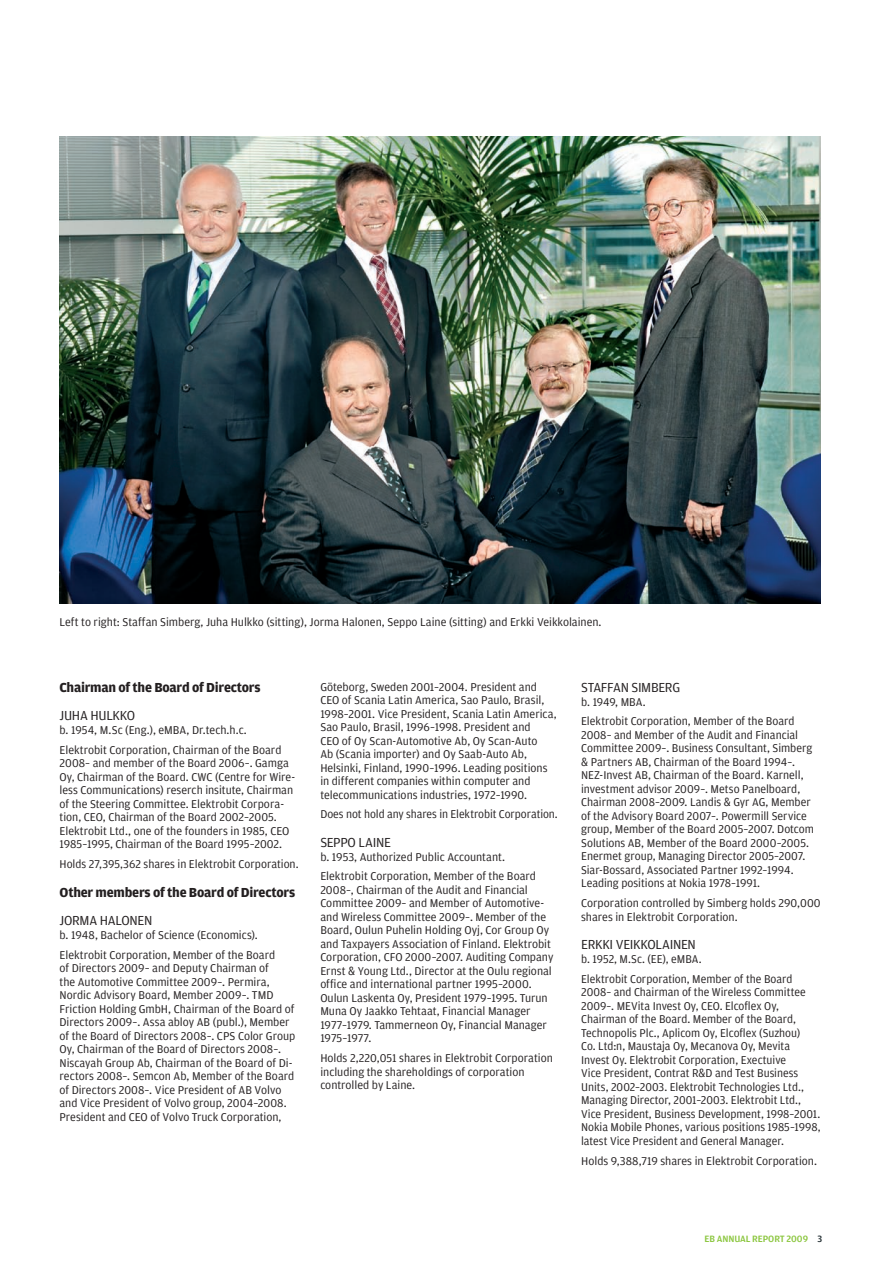
<style>
.page{position:relative;width:893px;height:1263px;background:#fff}
.page>*{position:absolute;margin:0;border:0;box-sizing:border-box;transform-origin:0 0}
.t1{font:13.8px "Amplitude";letter-spacing:-.02em;color:#231f20}
.t2{font:700 13.8px "Amplitude";color:#231f20}
.t3{font:12px/13.5px "Amplitude";color:#231f20}
.t4{font:500 9.75px "Amplitude";letter-spacing:-.01em;color:#8bc63e}
.s1{color:#263236}
</style>
<div class="page">
<img style="left:60px;top:136px;width:761px;height:468px">
<p class="t3" style="left:60px;top:615px;width:544px">Left to right: Staffan Simberg, Juha Hulkko (sitting), Jorma Halonen, Seppo Laine (sitting) and Erkki Veikkolainen.</p>
<p class="t2" style="left:60px;top:680px;width:203px">Chairman of the Board of Directors</p>
<p class="t1" style="left:60px;top:708px;width:76px">Juha Hulkko</p>
<p class="t3" style="left:60px;top:720px;width:223px;line-height:19.8px">b. 1954, M.Sc (Eng.), eMBA, Dr.tech.h.c.<br>Elektrobit Corporation, Chairman of the Board</p>
<p class="t3" style="left:60px;top:757px;width:237px">2008– and member of the Board 2006–. Gamga Oy, Chairman of the Board. CWC (Centre for Wire&shy;less Communications) reserch insitute, Chairman of the Steering Committee. Elektrobit Corpora&shy;tion, CEO, Chairman of the Board 2002–2005.<br>Elektrobit Ltd., one of the founders in 1985, CEO 1985–1995, Chairman of the Board 1995–2002.</p>
<p class="t3" style="left:60px;top:857px;width:241px">Holds 27,395,362 shares in Elektrobit Corporation.</p>
<p class="t2" style="left:60px;top:884px;width:237px">Other members of the Board of Directors</p>
<p class="t1" style="left:60px;top:913px;width:14px">Jorma</p>
<p class="t1" style="left:100px;top:913px;width:54px">Halonen</p>
<p class="t3" style="left:60px;top:925px;width:217px;line-height:19.8px">b. 1948, Bachelor of Science (Economics).<br>Elektrobit Corporation, Member of the Board</p>
<p class="t3" style="left:60px;top:961px;width:237px">of Directors 2009– and Deputy Chairman of<br>the Automotive Committee 2009–. Permira, Nordic Advisory Board, Member 2009–. TMD Friction Holding GmbH, Chairman of the Board of Directors 2009–. Assa abloy AB (publ.), Member of the Board of Directors 2008–. CPS Color Group Oy, Chairman of the Board of Directors 2008–.<br>N iscayah Group Ab, Chairman of the Board of Di&shy;rectors 2008–. Semcon Ab, Member of the Board of Directors 2008–. Vice President of AB Volvo and Vice President of Volvo group, 2004–2008.<br>President and CEO of Volvo Truck Corporation,</p>
<p class="t3" style="left:320px;top:680px;width:238px">Göteborg, Sweden 2001–2004. President and CEO of Scania Latin America, Sao Paulo, Brasil, 1998–2001. Vice President, Scania Latin America, Sao Paulo, Brasil, 1996–1998. President and<br>CEO of Oy Scan-Automotive Ab, Oy Scan-Auto<br>Ab (Scania importer) and Oy Saab-Auto Ab, Helsinki, Finland, 1990–1996. Leading positions in different companies within computer and telecommunications industries, 1972–1990.</p>
<p class="t3" style="left:320px;top:808px;width:239px">Does not hold any shares in Elektrobit Corporation.</p>
<p class="t1" style="left:320px;top:835px;width:15px">Seppo</p>
<p class="t1" style="left:359px;top:835px;width:32px">Laine</p>
<p class="t3" style="left:320px;top:847px;width:217px;line-height:19.8px">b. 1953, Authorized Public Accountant.<br>Elektrobit Corporation, Member of the Board</p>
<p class="t3" style="left:320px;top:883px;width:235px">2008–, Chairman of the Audit and Financial Committee 2009– and Member of Automotive&shy;and Wireless Committee 2009–. Member of the Board, Oulun Puhelin Holding Oyj, Cor Group Oy and Taxpayers Association of Finland. Elektrobit Corporation, CFO 2000–2007. Auditing Company Ernst &amp; Young Ltd., Director at the Oulu regional office and international partner 1995–2000.<br>Oulun Laskenta Oy, President 1979–1995. Turun Muna Oy Jaakko Tehtaat, Financial Manager 1977–1979. Tammerneon Oy, Financial Manager 1975–1977.</p>
<p class="t3" style="left:320px;top:1052px;width:234px">Holds 2,220,051 shares in Elektrobit Corporation including the shareholdings of corporation controlled by Laine.</p>
<p class="t1" style="left:581px;top:680px;width:15px">Staffa</p>
<p class="t1" style="left:621px;top:680px;width:25px">n Simberg</p>
<p class="t3" style="left:581px;top:692px;width:215px;line-height:19.8px">b. 1949, MBA.<br>Elektrobit Corporation, Member of the Board</p>
<p class="t3" style="left:581px;top:728px;width:234px">2008– and Member of the Audit and Financial Committee 2009–. Business Consultant, Simberg &amp; Partners AB, Chairman of the Board 1994–.<br>N EZ-Invest AB, Chairman of the Board. Karnell, investment advisor 2009–. Metso Panelboard, Chairman 2008–2009. Landis &amp; Gyr AG, Member of the Advisory Board 2007–. Powermill Service group, Member of the Board 2005–2007. Dotcom Solutions AB, Member of the Board 2000–2005.<br>Enermet group, Managing Director 2005–2007.<br>Siar-Bossard, Associated Partner 1992–1994.<br>Leading positions at N okia 1978–1991.</p>
<p class="t3" style="left:581px;top:897px;width:241px">Corporation controlled by Simberg holds 290,000 shares in Elektrobit Corporation.</p>
<p class="t1" style="left:581px;top:937px;width:74px">Erkki Vei kkolai</p>
<p class="t1" style="left:673px;top:937px;width:24px">nen</p>
<p class="t3" style="left:581px;top:949px;width:213px;line-height:20px">b. 1952, M.Sc. (EE), eMBA.<br>Elektrobit Corporation, Member of the Board</p>
<p class="t3" style="left:581px;top:985px;width:241px">2008– and Chairman of the Wireless Committee 2009–. MEVita Invest Oy, CEO. Elcoflex Oy, Chairman of the Board. Member of the Board, Technopolis Plc., Aplicom Oy, Elcoflex (Suzhou)<br>Co. Ltd:n, Maustaja Oy, Mecanova Oy, Mevita Invest Oy. Elektrobit Corporation, Exectuive<br>Vice President, Contrat R&amp;D and Test Business<br>U nits, 2002–2003. Elektrobit Technologies Ltd., Managing Director, 2001–2003. Elektrobit Ltd., Vice President, Business Development, 1998–2001.<br>Nokia Mobile Phones, various positions 1985–1998, latest Vice President and General Manager.</p>
<p class="t3" style="left:581px;top:1154px;width:237px">Holds 9,388,719 shares in Elektrobit Corporation.</p>
<p class="t4" style="left:705px;top:1233px;width:119px">EB ANNUAL REPORT 2009 <span class="s1">3</span></p>
</div>
